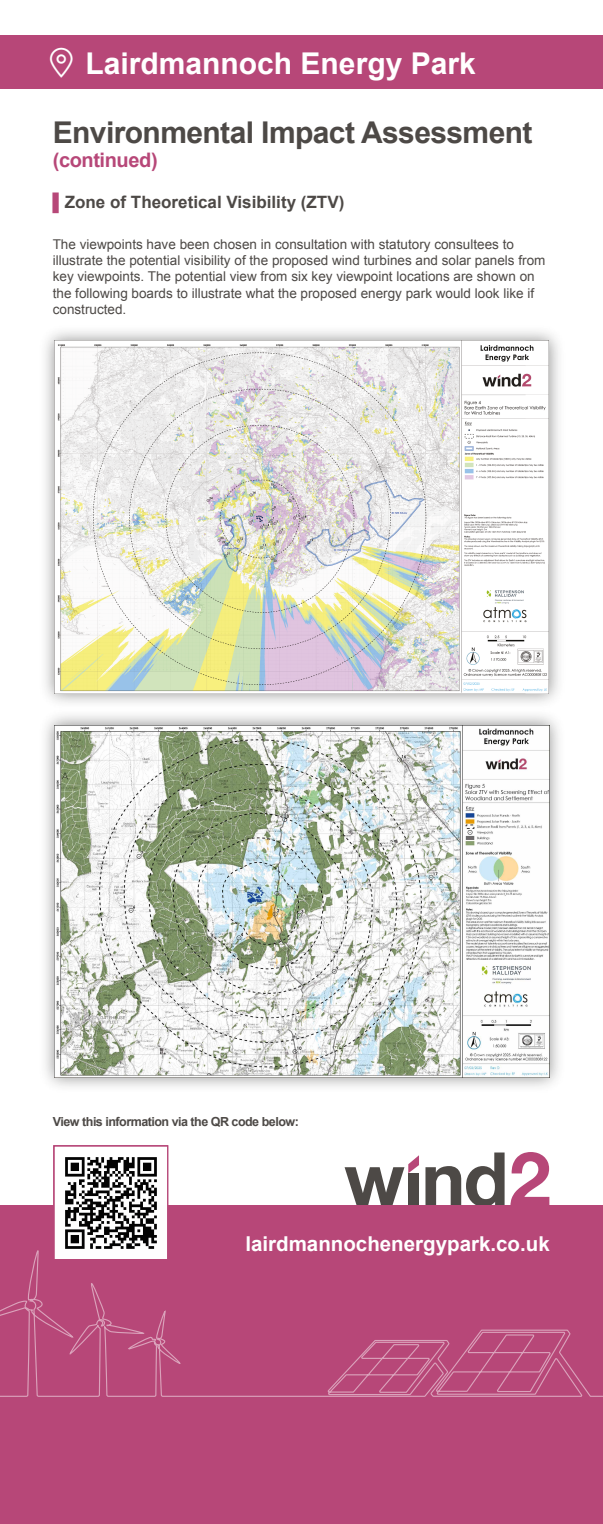
<style>
.page{position:relative;width:603px;height:1524px;background:#fff}
.page>*{position:absolute;margin:0;border:0;box-sizing:border-box;transform-origin:0 0}
.t1{font:700 30px "Arial";letter-spacing:-.02em;color:#4d4946}
.t2{font:700 30px "Arial";color:#fff}
.t3{font:700 20.5px "Arial";color:#fff}
.t4{font:700 20px "Arial";letter-spacing:-.02em;color:#b74778}
.t5{font:700 17px "Arial";color:#4d4946}
.t6{font:13.5px/16.2px "Arial";color:#4d4946}
.t7{font:700 12.5px "Arial";letter-spacing:-.04em;color:#4d4946}
.s1{color:#b74778}
</style>
<div class="page">
<svg style="left:510px;top:1152px;width:39px;height:53px"></svg>
<svg style="left:425px;top:1152px;width:79px;height:53px"></svg>
<svg style="left:344px;top:1155px;width:75px;height:50px"></svg>
<div style="left:0;top:1205px;width:602px;height:319px;background:#b74778"></div>
<div style="left:0;top:35px;width:602px;height:54px;background:#b74778"></div>
<svg style="left:55px;top:1157px;width:111px;height:93px"></svg>
<div style="left:53px;top:1145px;width:115px;height:115px;border:1px solid #b74778"></div>
<svg style="left:0;top:1250px;width:602px;height:147px"></svg>
<img style="left:45px;top:331px;width:514px;height:372px">
<img style="left:55px;top:340px;width:493px;height:354px">
<img style="left:45px;top:715px;width:514px;height:372px">
<img style="left:54px;top:725px;width:494px;height:352px">
<h1 class="t2" style="left:85px;top:43px;width:392px">Lairdmannoch Energy Park</h1>
<h1 class="t1" style="left:53px;top:112px;width:481px">Environmental Impact Assessment</h1>
<h3 class="t4" style="left:53px;top:147px;width:106px">(continued)</h3>
<p class="t5" style="left:53px;top:191px;width:293px"><span class="s1">▌</span>Zone of Theoretical Visibility (ZTV)</p>
<p class="t6" style="left:53px;top:236px;width:494px">The viewpoints have been chosen in consultation with statutory consultees to illustrate the potential visibility of the proposed wind turbines and solar panels from key viewpoints. The potential view from six key viewpoint locations are shown on the following boards to illustrate what the proposed energy park would look like if constructed.</p>
<p class="t7" style="left:53px;top:1113px;width:247px">View this information via the QR code below:</p>
<h2 class="t3" style="left:245px;top:1230px;width:306px">lairdmannochenergypark.co.uk</h2>
</div>
